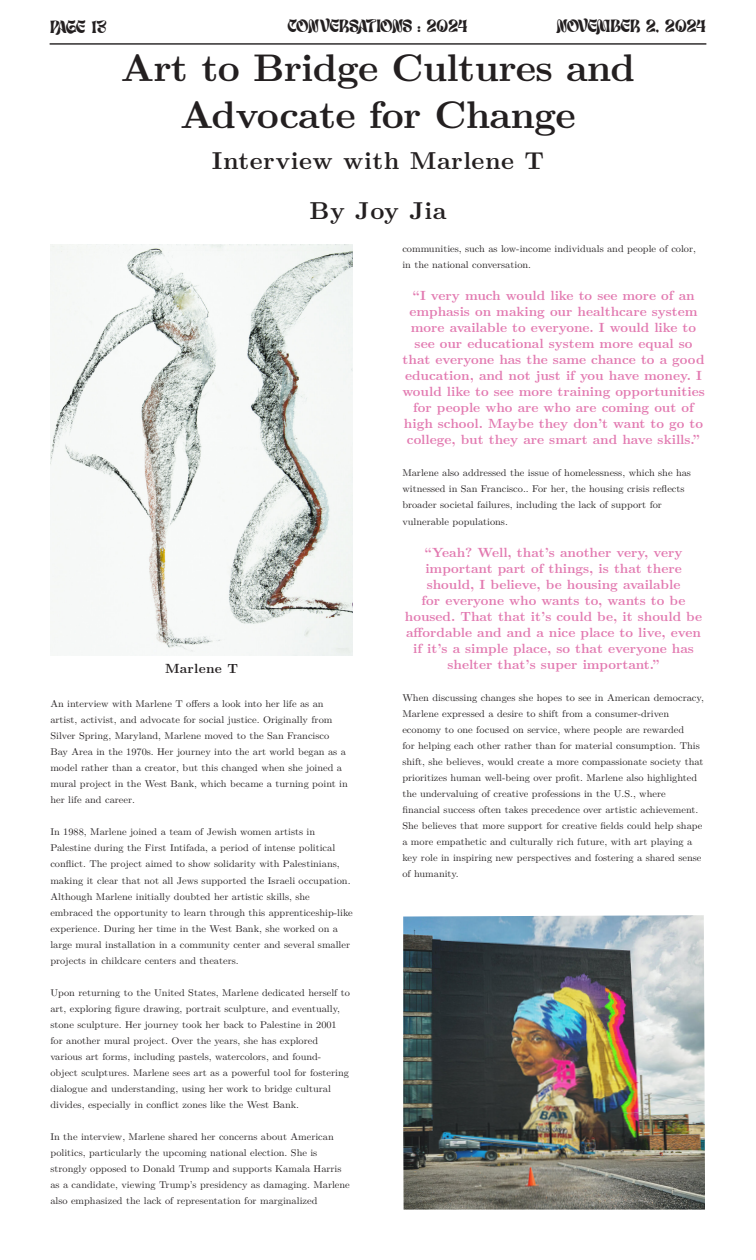
<style>
.page{position:relative;width:756px;height:1260px;background:#fff}
.page>*{position:absolute;margin:0;border:0;box-sizing:border-box;transform-origin:0 0}
.t1{font:700 38.5px/46.2px "LM Roman 10";letter-spacing:-.02em;color:#231f20;text-align:center}
.t2{font:700 24.5px "LM Roman 10";letter-spacing:.02em;color:#231f20}
.t3{font:17.5px "Lostar";letter-spacing:-.02em;color:#231f20}
.t4{font:17.5px "Lostar";color:#231f20}
.t5{font:700 13.3px/16px "LM Roman 10";color:#e279b0;text-align:center}
.t6{font:700 13.3px "LM Roman 10";letter-spacing:.02em;color:#231f20}
.t7{font:9.8px/16px "LM Roman 10";color:#231f20;scale:1.05 1}
</style>
<div class="page">
<hr style="left:50px;top:43px;width:656px;height:2px;background:#231f20">
<img style="left:50px;top:244px;width:303px;height:411px">
<img style="left:403px;top:915px;width:302px;height:295px">
<p class="t3" style="left:50px;top:15px;width:58px">PAGE 13</p>
<p class="t4" style="left:288px;top:14px;width:182px">CONVERSATIONS : 2024</p>
<p class="t3" style="left:557px;top:14px;width:151px">NOVEMBER 2, 2024</p>
<p class="t1" style="left:121px;top:42px;width:516px">Art to Bridge Cultures and<br>Advocate for Change</p>
<p class="t2" style="left:212px;top:141px;width:334px">Interview with Marlene T</p>
<p class="t2" style="left:310px;top:191px;width:138px">By Joy Jia</p>
<p class="t7" style="left:402px;top:240px;width:281px">communities, such as low-income individuals and people of color, in the national conversation.</p>
<p class="t5" style="left:402px;top:287px;width:304px">“I very much would like to see more of an emphasis on making our healthcare system more available to everyone. I would like to see our educational system more equal so that everyone has the same chance to a good education, and not just if you have money. I would like to see more training opportunities for people who are who are coming out of high school. Maybe they don’t want to go to college, but they are smart and have skills.”</p>
<p class="t7" style="left:402px;top:464px;width:276px">Marlene also addressed the issue of homelessness, which she has witnessed in San Francisco.. For her, the housing crisis reflects broader societal failures, including the lack of support for vulnerable populations.</p>
<p class="t5" style="left:405px;top:543px;width:299px">“Yeah? Well, that’s another very, very important part of things, is that there should, I believe, be housing available<br>for everyone who wants to, wants to be housed. That that it’s could be, it should be affordable and and a nice place to live, even if it’s a simple place, so that everyone has shelter that’s super important.”</p>
<p class="t7" style="left:402px;top:689px;width:289px">When discussing changes she hopes to see in American democracy, Marlene expressed a desire to shift from a consumer-driven economy to one focused on service, where people are rewarded<br>for helping each other rather than for material consumption. This shift, she believes, would create a more compassionate society that prioritizes human well-being over profit. Marlene also highlighted the undervaluing of creative professions in the U.S., where financial success often takes precedence over artistic achievement.<br>She believes that more support for creative fields could help shape a more empathetic and culturally rich future, with art playing a key role in inspiring new perspectives and fostering a shared sense of humanity.</p>
<p class="t6" style="left:165px;top:658px;width:74px">Marlene T</p>
<p class="t7" style="left:50px;top:695px;width:285px">An interview with Marlene T offers a look into her life as an artist, activist, and advocate for social justice. Originally from Silver Spring, Maryland, Marlene moved to the San Francisco Bay Area in the 1970s. Her journey into the art world began as a model rather than a creator, but this changed when she joined a mural project in the West Bank, which became a turning point in her life and career.</p>
<p class="t7" style="left:50px;top:823px;width:289px">In 1988, Marlene joined a team of Jewish women artists in Palestine during the First Intifada, a period of intense political conflict. The project aimed to show solidarity with Palestinians, making it clear that not all Jews supported the Israeli occupation.<br>Although Marlene initially doubted her artistic skills, she embraced the opportunity to learn through this apprenticeship-like experience. During her time in the West Bank, she worked on a large mural installation in a community center and several smaller projects in childcare centers and theaters.</p>
<p class="t7" style="left:50px;top:984px;width:287px">Upon returning to the United States, Marlene dedicated herself to art, exploring figure drawing, portrait sculpture, and eventually, stone sculpture. Her journey took her back to Palestine in 2001 for another mural project. Over the years, she has explored various art forms, including pastels, watercolors, and found&shy;object sculptures. Marlene sees art as a powerful tool for fostering dialogue and understanding, using her work to bridge cultural divides, especially in conflict zones like the West Bank.</p>
<p class="t7" style="left:50px;top:1128px;width:287px">In the interview, Marlene shared her concerns about American politics, particularly the upcoming national election. She is strongly opposed to Donald Trump and supports Kamala Harris as a candidate, viewing Trump’s presidency as damaging. Marlene also emphasized the lack of representation for marginalized</p>
</div>
